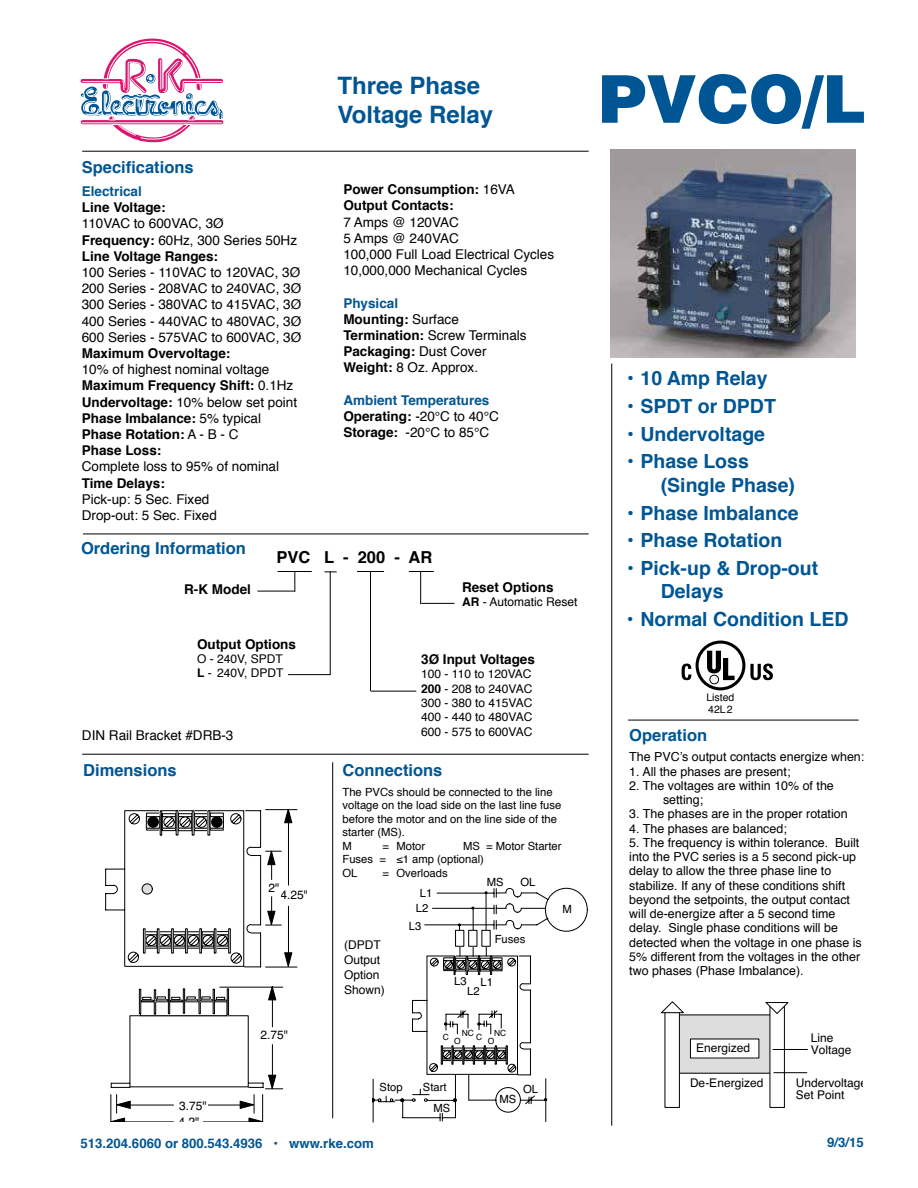
<style>
.page{position:relative;width:918px;height:1188px;background:#fff}
.page>*{position:absolute;margin:0;border:0;box-sizing:border-box;transform-origin:0 0}
.t1{font:900 66px "Helvetica";color:#005694}
.t2{font:700 24px/28.5px "Helvetica";color:#005694}
.t3{font:700 19.5px/23.4px "Helvetica";color:#005694}
.t4{font:700 16.5px "Helvetica";color:#005694}
.t5{font:700 16.5px "Helvetica";color:#000}
.t6{font:13.5px/16.2px "Helvetica";color:#000}
.t7{font:700 13.5px/16.2px "Helvetica";color:#000}
.t8{font:700 13.5px "Helvetica";color:#005694}
.t9{font:700 13.2px "Helvetica";color:#005694}
.t10{font:12.45px/14.2px "Helvetica";color:#000}
.t11{font:12px/14.4px "Helvetica";color:#000}
.t12{font:11.25px/13.5px "Helvetica";color:#000}
.t13{font:10.5px/11.2px "Helvetica";color:#000}
.t14{font:8.4px "Helvetica";color:#000}
.s1{font-weight:700}
.s2{font-weight:400}
.s3{font-weight:700;color:#005694}
</style>
<div class="page">
<svg style="left:81px;top:39px;width:142px;height:102px"></svg>
<hr style="left:628px;top:720px;width:231px;height:1px;background:#000">
<div style="left:678px;top:1015px;width:93px;height:58px;background:#ddd"></div>
<div style="left:690px;top:1039px;width:69px;height:19px;background:#fff"></div>
<svg style="left:765px;top:1002px;width:43px;height:106px"></svg>
<div style="left:665px;top:1012px;width:15px;height:96px;border:1px solid #000"></div>
<svg style="left:661px;top:1001px;width:23px;height:12px"></svg>
<img style="left:611px;top:150px;width:245px;height:207px">
<hr style="left:611px;top:364px;width:1px;height:762px;background:#000">
<svg style="left:682px;top:641px;width:91px;height:49px"></svg>
<hr style="left:83px;top:534px;width:506px;height:1px;background:#000">
<hr style="left:82px;top:754px;width:507px;height:1px;background:#000">
<hr style="left:82px;top:151px;width:507px;height:1px;background:#000">
<hr style="left:332px;top:762px;width:1px;height:356px;background:#000">
<hr style="left:278px;top:571px;width:34px;height:1px;background:#000">
<hr style="left:257px;top:591px;width:38px;height:1px;background:#000">
<svg style="left:294px;top:572px;width:1px;height:20px"></svg>
<hr style="left:330px;top:572px;width:1px;height:103px;background:#000">
<svg style="left:324px;top:572px;width:13px;height:1px"></svg>
<svg style="left:409px;top:571px;width:25px;height:1px"></svg>
<hr style="left:420px;top:572px;width:1px;height:32px;background:#000">
<svg style="left:357px;top:571px;width:27px;height:1px"></svg>
<hr style="left:288px;top:674px;width:43px;height:1px;background:#000">
<hr style="left:421px;top:603px;width:33px;height:1px;background:#000">
<hr style="left:370px;top:572px;width:1px;height:119px;background:#000">
<hr style="left:371px;top:691px;width:45px;height:1px;background:#000">
<hr style="left:373px;top:1079px;width:1px;height:43px;background:#000">
<hr style="left:546px;top:1079px;width:1px;height:43px;background:#000">
<svg style="left:373px;top:888px;width:215px;height:233px"></svg>
<svg style="left:110px;top:986px;width:173px;height:135px"></svg>
<svg style="left:113px;top:809px;width:185px;height:159px"></svg>
<div style="left:143px;top:928px;width:2px;height:25px;border:1px solid #000"></div>
<h2 class="t2" style="left:338px;top:72px;width:157px">Three Phase<br>Voltage Relay</h2>
<p class="t4" style="left:82px;top:154px;width:113px">Speci昀椀cations</p>
<p class="t8" style="left:82px;top:180px;width:62px">Electrical</p>
<p class="t7" style="left:82px;top:200px;width:85px">Line Voltage:</p>
<p class="t6" style="left:82px;top:216px;width:217px">110VAC to 600VAC, 3Ø<br><span class="s1">Frequency:</span> 60Hz, 300 Series 50Hz<br><span class="s1">Line Voltage Ranges:</span></p>
<p class="t6" style="left:82px;top:265px;width:221px;text-align:justify">100 Series - 110VAC to 120VAC, 3Ø 200 Series - 208VAC to 240VAC, 3Ø 300 Series - 380VAC to 415VAC, 3Ø 400 Series - 440VAC to 480VAC, 3Ø 600 Series - 575VAC to 600VAC, 3Ø</p>
<p class="t7" style="left:82px;top:345px;width:150px">Maximum Overvoltage:</p>
<p class="t7" style="left:82px;top:362px;width:217px"><span class="s2">10% of highest nominal voltage<br></span>Maximum Frequency Shift: <span class="s2">0.1Hz<br></span>Undervoltage: <span class="s2">10% below set point<br></span>Phase Imbalance: <span class="s2">5% typical<br></span>Phase Rotation: <span class="s2">A - B - C<br></span>Phase Loss:</p>
<p class="t6" style="left:82px;top:459px;width:199px">Complete loss to 95% of nominal</p>
<p class="t7" style="left:82px;top:475px;width:85px">Time Delays:</p>
<p class="t6" style="left:82px;top:491px;width:137px">Pick-up: 5 Sec. Fixed<br>Drop-out: 5 Sec. Fixed</p>
<p class="t5" style="left:276px;top:544px;width:157px">PVC L - 200 - AR</p>
<p class="t7" style="left:184px;top:582px;width:68px">R-K Model</p>
<p class="t7" style="left:343px;top:181px;width:173px">Power Consumption: <span class="s2">16VA<br></span>Output Contacts:</p>
<p class="t6" style="left:343px;top:214px;width:212px">7 Amps @ 120VAC<br>5 Amps @ 240VAC<br>100,000 Full Load Electrical Cycles<br>10,000,000 Mechanical Cycles</p>
<p class="t6" style="left:343px;top:295px;width:185px"><span class="s3">Physical<br></span><span class="s1">Mounting:</span> Surface<br><span class="s1">Termination:</span> Screw Terminals<br><span class="s1">Packaging:</span> Dust Cover<br><span class="s1">Weight:</span> 8 Oz. Approx.</p>
<p class="t6" style="left:343px;top:392px;width:157px"><span class="s3">Ambient Temperatures<br></span><span class="s1">Operating:</span> -20°C to 40°C<br><span class="s1">Storage:</span> -20°C to 85°C</p>
<p class="t4" style="left:81px;top:534px;width:167px">Ordering Information</p>
<p class="t7" style="left:462px;top:579px;width:93px">Reset Options</p>
<p class="t11" style="left:462px;top:595px;width:117px"><span class="s1">AR</span> - Automatic Reset</p>
<p class="t7" style="left:197px;top:636px;width:100px">Output Options</p>
<p class="t11" style="left:197px;top:652px;width:88px">O - 240V, SPDT<br><span class="s1">L</span> - 240V, DPDT</p>
<p class="t6" style="left:82px;top:728px;width:153px">DIN Rail Bracket #DRB-3</p>
<p class="t7" style="left:421px;top:651px;width:115px">3Ø Input Voltages</p>
<p class="t11" style="left:421px;top:667px;width:113px;text-align:justify">100 - 110 to 120VAC <span class="s1">200</span> - 208 to 240VAC 300 - 380 to 415VAC 400 - 440 to 480VAC 600 - 575 to 600VAC</p>
<p class="t4" style="left:83px;top:757px;width:95px">Dimensions</p>
<p class="t4" style="left:343px;top:757px;width:101px">Connections</p>
<p class="t12" style="left:343px;top:785px;width:220px">The PVCs should be connected to the line voltage on the load side on the last line fuse before the motor and on the line side of the starter (MS).<br>M</p>
<p class="t12" style="left:343px;top:839px;width:220px;text-indent:121px">MS = Motor Starter<br>Fuses = ≤1 amp (optional)<br>OL</p>
<p class="t12" style="left:383px;top:839px;width:44px">= Motor</p>
<p class="t12" style="left:383px;top:866px;width:67px">= Overloads</p>
<p class="t12" style="left:487px;top:876px;width:18px">MS</p>
<p class="t12" style="left:520px;top:876px;width:17px">OL</p>
<p class="t11" style="left:268px;top:881px;width:12px">2"</p>
<p class="t12" style="left:416px;top:886px;width:18px;line-height:15.6px;text-align:center">L1<br>L2</p>
<p class="t12" style="left:409px;top:920px;width:14px">L3</p>
<p class="t11" style="left:280px;top:888px;width:29px">4.25"</p>
<p class="t12" style="left:563px;top:903px;width:11px">M</p>
<p class="t11" style="left:179px;top:1098px;width:30px;line-height:15.9px">3.75"<br>4.2"</p>
<p class="t11" style="left:260px;top:1028px;width:29px">2.75"</p>
<p class="t11" style="left:344px;top:937px;width:42px;line-height:15px">(DPDT<br>Output<br>Option<br>Shown)</p>
<p class="t12" style="left:495px;top:933px;width:32px">Fuses</p>
<p class="t12" style="left:454px;top:976px;width:14px">L3</p>
<p class="t12" style="left:480px;top:976px;width:14px">L1</p>
<p class="t12" style="left:467px;top:985px;width:14px">L2</p>
<p class="t14" style="left:462px;top:1030px;width:14px">NC</p>
<p class="t14" style="left:494px;top:1030px;width:14px">NC</p>
<p class="t14" style="left:443px;top:1034px;width:8px">C</p>
<p class="t14" style="left:476px;top:1034px;width:8px">C</p>
<p class="t14" style="left:454px;top:1038px;width:8px">O</p>
<p class="t14" style="left:488px;top:1038px;width:8px">O</p>
<p class="t12" style="left:380px;top:1081px;width:25px">Stop</p>
<p class="t12" style="left:423px;top:1081px;width:25px">Start</p>
<p class="t12" style="left:433px;top:1102px;width:18px">MS</p>
<p class="t12" style="left:523px;top:1083px;width:17px">OL</p>
<p class="t12" style="left:500px;top:1093px;width:18px">MS</p>
<p class="t9" style="left:81px;top:1133px;width:295px">513.204.6060 or 800.543.4936 • www.rke.com</p>
<h1 class="t1" style="left:598px;top:74px;width:269px">PVCO/L</h1>
<h3 class="t3" style="left:627px;top:367px;width:142px">• 10 Amp Relay</h3>
<h3 class="t3" style="left:627px;top:395px;width:150px">• SPDT or DPDT</h3>
<h3 class="t3" style="left:627px;top:422px;width:140px">• Undervoltage</h3>
<h3 class="t3" style="left:661px;top:450px;width:136px;text-indent:-34px">• Phase Loss (Single Phase)</h3>
<h3 class="t3" style="left:627px;top:501px;width:173px">• Phase Imbalance</h3>
<h3 class="t3" style="left:627px;top:529px;width:157px">• Phase Rotation</h3>
<h3 class="t3" style="left:661px;top:557px;width:159px;text-indent:-34px">• Pick-up &amp; Drop-out<br>Delays</h3>
<h3 class="t3" style="left:627px;top:608px;width:223px">• Normal Condition LED</h3>
<p class="t13" style="left:706px;top:692px;width:30px">Listed<br>42l2</p>
<p class="t4" style="left:629px;top:728px;width:79px">Operation</p>
<p class="t10" style="left:629px;top:750px;width:237px">The PVC’s output contacts energize when:</p>
<p class="t10" style="left:629px;top:764px;width:163px">1. All the phases are present;</p>
<p class="t10" style="left:663px;top:779px;width:172px;text-indent:-34px">2. The voltages are within 10% of the setting;</p>
<p class="t10" style="left:629px;top:807px;width:220px">3. The phases are in the proper rotation</p>
<p class="t10" style="left:629px;top:821px;width:159px">4. The phases are balanced;</p>
<p class="t10" style="left:629px;top:836px;width:234px">5. The frequency is within tolerance. Built into the PVC series is a 5 second pick-up delay to allow the three phase line to stabilize. If any of these conditions shift beyond the setpoints, the output contact will de-energize after a 5 second time delay. Single phase conditions will be detected when the voltage in one phase is 5% different from the voltages in the other two phases (Phase Imbalance).</p>
<p class="t11" style="left:696px;top:1042px;width:56px">Energized</p>
<p class="t11" style="left:811px;top:1033px;width:42px;line-height:12px">Line<br>Voltage</p>
<p class="t11" style="left:796px;top:1078px;width:73px;line-height:12px">Undervoltage<br>Set Point</p>
<p class="t9" style="left:827px;top:1131px;width:38px">9/3/15</p>
<p class="t11" style="left:690px;top:1077px;width:75px">De-Energized</p>
</div>
